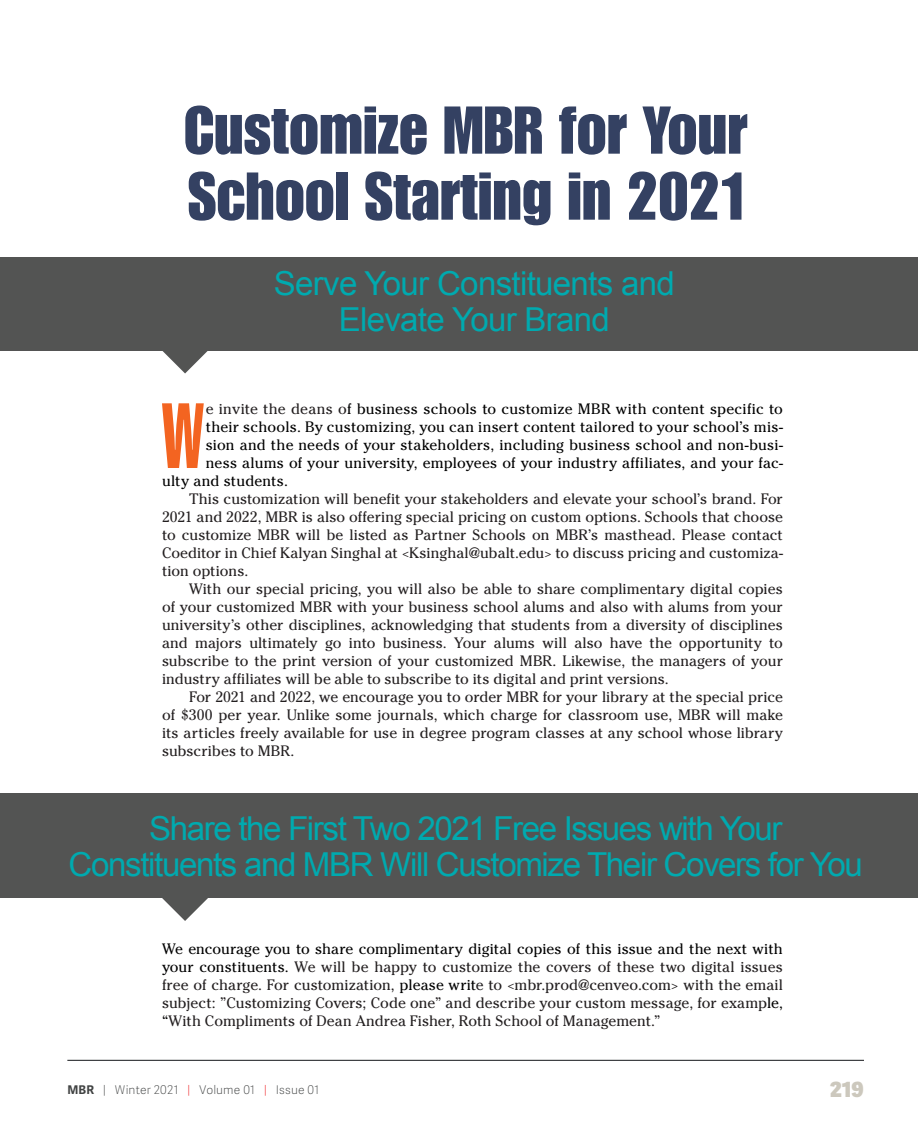
<style>
.page{position:relative;width:918px;height:1134px;background:#fff}
.page>*{position:absolute;margin:0;border:0;box-sizing:border-box;transform-origin:0 0}
.MBR_Dropcaps{font:90.9px "Helvetica LT Std Ultra Comp";color:#f36421}
.t1{font:66px/66px "Impact LT Std";color:#344162}
.t2{font:33px/36px "Arial";letter-spacing:-.04em;color:#00aaaf;text-align:center}
.t3{font:33px/36px "Arial";letter-spacing:-.02em;color:#00aaaf;text-align:center}
.t4{font:800 21px "Adelle Sans";color:#ccc8bd}
.MBR_Indent{font:15px/18px "Cheltenham Std";color:#231f20;text-align:justify}
.MBR_Dropcaps-2{font:15px "Cheltenham Std";letter-spacing:.01em;color:#000}
.t5{font:100 12px "Adelle Sans";letter-spacing:.015em;color:#414343}
.s1{color:#231f20}
.s2{color:#000}
.s3{font-weight:700}
.s4{color:#ee1f23}
</style>
<div class="page">
<hr style="left:67px;top:1060px;width:797px;height:1px;background:#14171a">
<div style="left:0;top:257px;width:918px;height:94px;background:#535453"></div>
<div style="left:0;top:794px;width:918px;height:104px;background:#535453"></div>
<svg style="left:162px;top:351px;width:46px;height:23px"></svg>
<svg style="left:162px;top:898px;width:46px;height:23px"></svg>
<p class="t1" style="left:184px;top:96px;width:565px">Customize MBR for Your<br>School Starting in 2021</p>
<p class="t3" style="left:274px;top:266px;width:403px">Serve Your Constituents and<br>Elevate Your Brand</p>
<p class="MBR_Dropcaps" style="left:161px;top:384px;width:45px">W</p>
<p class="MBR_Dropcaps-2" style="left:206px;top:400px;width:579px"><span class="s1">e invite the deans o</span>f business schools to customize MBR with content specific to</p>
<p class="MBR_Dropcaps-2" style="left:206px;top:418px;width:579px">their schools. By customizing, you can insert content tailored to your school’s mis-</p>
<p class="MBR_Dropcaps-2" style="left:206px;top:436px;width:579px">sion and the needs of your stakeholders, including business school and non-busi-</p>
<p class="MBR_Dropcaps-2" style="left:206px;top:454px;width:579px">ness alums of your university, employees of your industry affiliates, and your fac-</p>
<p class="MBR_Dropcaps-2" style="left:162px;top:472px;width:128px">ulty and students.</p>
<p class="MBR_Indent" style="left:162px;top:490px;width:623px;text-indent:27px">This customization will benefit your stakeholders and elevate your school’s brand. For 2021 and 2022, MBR is also offering special pricing on custom options. Schools that choose to customize MBR will be listed as Partner Schools on MBR’s masthead. Please contact Coeditor in Chief Kalyan Singhal at &lt;Ksinghal@ubalt.edu&gt; to discuss pricing and customiza&shy;tion options.</p>
<p class="MBR_Indent" style="left:162px;top:580px;width:623px;text-indent:27px">With our special pricing, you will also be able to share complimentary digital copies of your customized MBR with your business school alums and also with alums from your university’s other disciplines, acknowledging that students from a diversity of disciplines and majors ultimately go into business. Your alums will also have the opportunity to subscribe to the print version of your customized MBR. Likewise, the managers of your industry affiliates will be able to subscribe to its digital and print versions.</p>
<p class="MBR_Indent" style="left:162px;top:688px;width:622px;text-indent:27px">For 2021 and 2022, we encourage you to order MBR for your library at the special price of $300 per year. Unlike some journals, which charge for classroom use, MBR will make its articles freely available for use in degree program classes at any school whose library subscribes to MBR.</p>
<p class="t2" style="left:69px;top:811px;width:796px">Share the First Two 2021 Free Issues with Your<br>Constituents and MBR Will Customize Their Covers for You</p>
<p class="MBR_Indent" style="left:162px;top:940px;width:623px"><span class="s2">We encourage you to share complimentary digital copies of this issue and the next with your constituents.</span> We will be happy to customize the covers of these two digital issues free of charge. For customization, <span class="s2">please writ</span>e to &lt;mbr.prod@cenveo.com&gt; with the email subject: ”Customizing Covers; Code one” and describe your custom message, for examp<span class="s2">le, “</span>With Compliments of Dean Andrea Fisher, Roth School of Management.”</p>
<p class="t5" style="left:68px;top:1081px;width:253px"><span class="s3">MBR</span> | Winter 2021 <span class="s4">|</span> Volume 01 <span class="s4">|</span> Issue 01</p>
<h3 class="t4" style="left:830px;top:1073px;width:35px">219</h3>
</div>
